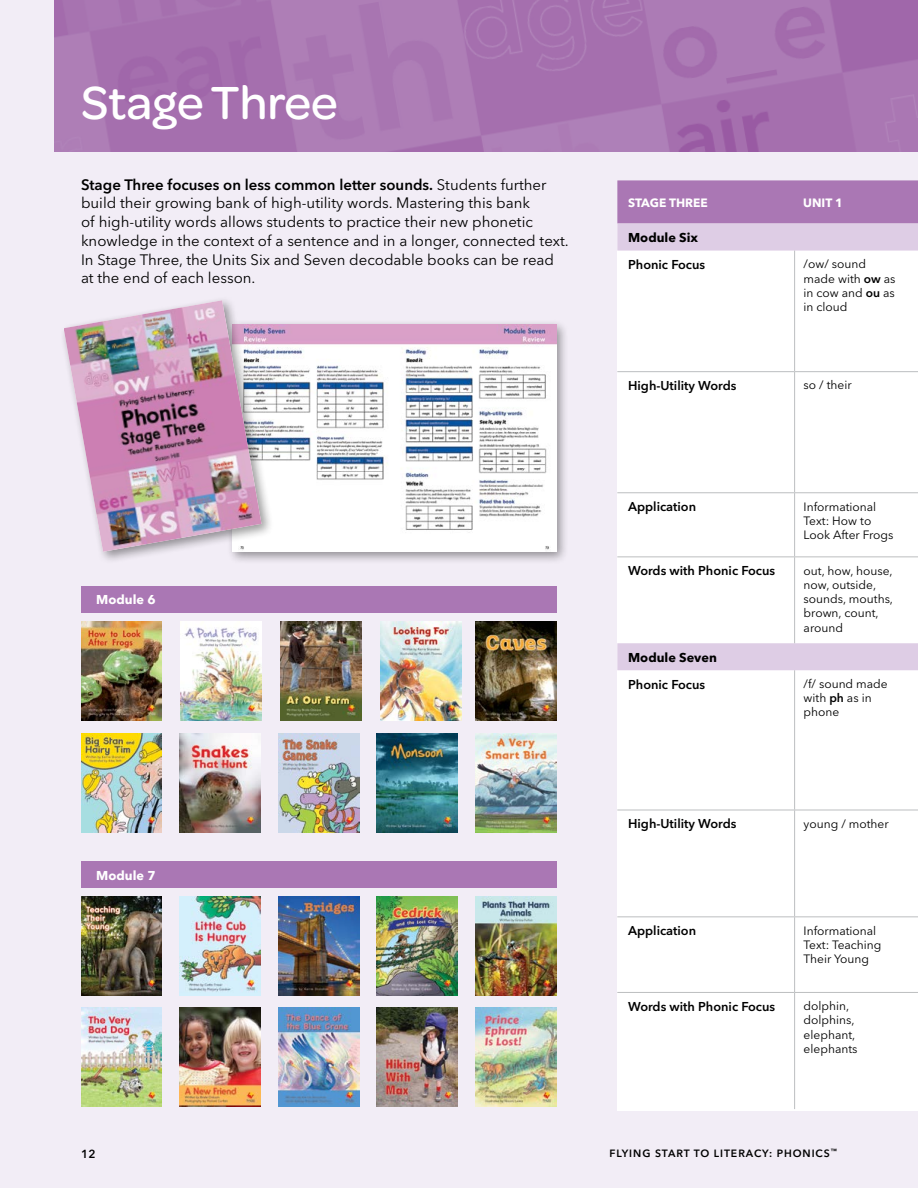
<style>
.page{position:relative;width:918px;height:1188px;background:#f2edf6}
.page>*{position:absolute;margin:0;border:0;box-sizing:border-box;transform-origin:0 0}
.t1{font:500 49.5px "Omnes";color:#fff}
.t2{font:15px/18.8px "Avenir Next LT Pro";color:#000}
.t3{font:600 12.75px "Avenir Next LT Pro";color:#000}
.t4{font:700 12.75px "Avenir Next LT Pro";color:#000}
.t5{font:700 12.75px "Avenir Next LT Pro";color:#fff}
.t6{font:12px/14.2px "Avenir Next LT Pro";color:#000}
.t7{font:700 12px "Avenir Next LT Pro";color:#fff}
.t8{font:600 11.7px "Avenir Next LT Pro";color:#000}
.t9{font:600 10.5px "Avenir Next LT Pro";letter-spacing:.09em;color:#000}
.s1{font-weight:600}
</style>
<div class="page">
<img style="left:54px;top:0;width:864px;height:151px">
<div style="left:617px;top:180px;width:301px;height:931px;background:#fff"></div>
<div style="left:617px;top:180px;width:301px;height:44px;background:#aa77b4"></div>
<svg style="left:617px;top:224px;width:301px;height:446px"></svg>
<hr style="left:794px;top:251px;width:1px;height:120px;background:#bcbec0">
<hr style="left:917px;top:251px;width:1px;height:120px;background:#bcbec0">
<hr style="left:617px;top:371px;width:178px;height:1px;background:#bcbec0">
<hr style="left:795px;top:371px;width:123px;height:1px;background:#bcbec0">
<hr style="left:794px;top:372px;width:1px;height:120px;background:#bcbec0">
<hr style="left:917px;top:372px;width:1px;height:120px;background:#bcbec0">
<hr style="left:617px;top:492px;width:178px;height:1px;background:#bcbec0">
<hr style="left:795px;top:492px;width:123px;height:1px;background:#bcbec0">
<hr style="left:794px;top:493px;width:1px;height:63px;background:#bcbec0">
<hr style="left:917px;top:493px;width:1px;height:63px;background:#bcbec0">
<hr style="left:617px;top:556px;width:178px;height:1px;background:#bcbec0">
<hr style="left:795px;top:556px;width:123px;height:1px;background:#bcbec0">
<hr style="left:794px;top:557px;width:1px;height:86px;background:#bcbec0">
<hr style="left:917px;top:557px;width:1px;height:86px;background:#bcbec0">
<hr style="left:794px;top:670px;width:1px;height:140px;background:#bcbec0">
<hr style="left:917px;top:670px;width:1px;height:140px;background:#bcbec0">
<hr style="left:617px;top:810px;width:178px;height:1px;background:#bcbec0">
<hr style="left:795px;top:810px;width:123px;height:1px;background:#bcbec0">
<hr style="left:794px;top:810px;width:1px;height:106px;background:#bcbec0">
<hr style="left:917px;top:810px;width:1px;height:106px;background:#bcbec0">
<hr style="left:617px;top:916px;width:178px;height:1px;background:#bcbec0">
<hr style="left:795px;top:916px;width:123px;height:1px;background:#bcbec0">
<hr style="left:794px;top:917px;width:1px;height:75px;background:#bcbec0">
<hr style="left:917px;top:917px;width:1px;height:75px;background:#bcbec0">
<hr style="left:617px;top:992px;width:178px;height:1px;background:#bcbec0">
<hr style="left:795px;top:992px;width:123px;height:1px;background:#bcbec0">
<hr style="left:794px;top:993px;width:1px;height:116px;background:#bcbec0">
<hr style="left:917px;top:993px;width:1px;height:116px;background:#bcbec0">
<div style="left:227px;top:319px;width:342px;height:245px;background:#000;opacity:.4"></div>
<img style="left:274px;top:325px;width:282px;height:227px">
<div style="left:59px;top:295px;width:215px;height:269px;background:#000;opacity:.4"></div>
<img style="left:64px;top:300px;width:198px;height:252px">
<img style="left:81px;top:622px;width:81px;height:99px">
<img style="left:181px;top:622px;width:81px;height:99px">
<img style="left:281px;top:622px;width:81px;height:99px">
<img style="left:381px;top:622px;width:81px;height:99px">
<img style="left:475px;top:622px;width:81px;height:99px">
<img style="left:81px;top:733px;width:81px;height:99px">
<img style="left:180px;top:733px;width:81px;height:99px">
<img style="left:278px;top:733px;width:81px;height:99px">
<img style="left:377px;top:733px;width:81px;height:99px">
<img style="left:475px;top:733px;width:81px;height:99px">
<div style="left:81px;top:586px;width:475px;height:27px;background:#aa77b4"></div>
<img style="left:81px;top:1008px;width:81px;height:99px">
<img style="left:180px;top:1008px;width:81px;height:99px">
<img style="left:278px;top:1008px;width:81px;height:99px">
<img style="left:377px;top:1008px;width:81px;height:99px">
<img style="left:475px;top:1008px;width:81px;height:99px">
<img style="left:81px;top:896px;width:81px;height:99px">
<img style="left:180px;top:896px;width:81px;height:99px">
<img style="left:278px;top:896px;width:81px;height:99px">
<img style="left:377px;top:896px;width:81px;height:99px">
<img style="left:475px;top:896px;width:81px;height:99px">
<div style="left:81px;top:861px;width:475px;height:27px;background:#aa77b4"></div>
<h1 class="t1" style="left:81px;top:69px;width:259px">Stage Three</h1>
<p class="t2" style="left:81px;top:175px;width:489px"><span class="s1">Stage Three focuses on less common letter sounds.</span> Students further build their growing bank of high-utility words. Mastering this bank<br>of high-utility words allows students to practice their new phonetic knowledge in the context of a sentence and in a longer, connected text.<br>In Stage Three, the Units Six and Seven decodable books can be read at the end of each lesson.</p>
<p class="t5" style="left:96px;top:592px;width:61px">Module 6</p>
<p class="t5" style="left:96px;top:868px;width:61px">Module 7</p>
<p class="t7" style="left:628px;top:195px;width:81px">STAGE THREE</p>
<p class="t7" style="left:803px;top:195px;width:41px">UNIT 1</p>
<p class="t4" style="left:628px;top:230px;width:71px">Module Six</p>
<p class="t3" style="left:628px;top:257px;width:79px">Phonic Focus</p>
<p class="t6" style="left:804px;top:257px;width:93px">/ow/ sound made with <span class="s1">ow</span> as in cow and <span class="s1">ou</span> as in cloud</p>
<p class="t3" style="left:628px;top:378px;width:110px">High-Utility Words</p>
<p class="t6" style="left:804px;top:378px;width:50px">so / their</p>
<p class="t3" style="left:628px;top:499px;width:70px">Application</p>
<p class="t6" style="left:804px;top:499px;width:91px">Informational<br>Text: How to<br>Look After Frogs</p>
<p class="t3" style="left:628px;top:563px;width:149px">Words with Phonic Focus</p>
<p class="t6" style="left:804px;top:563px;width:91px">out, how, house, now, outside, sounds, mouths, brown, count, around</p>
<p class="t4" style="left:628px;top:649px;width:90px">Module Seven</p>
<p class="t3" style="left:628px;top:676px;width:79px">Phonic Focus</p>
<p class="t6" style="left:804px;top:677px;width:86px">/f/ sound made with <span class="s1">ph</span> as in phone</p>
<p class="t3" style="left:628px;top:816px;width:110px">High-Utility Words</p>
<p class="t6" style="left:804px;top:816px;width:87px">young / mother</p>
<p class="t3" style="left:628px;top:923px;width:70px">Application</p>
<p class="t6" style="left:804px;top:923px;width:79px">Informational<br>Text: Teaching<br>Their Young</p>
<p class="t3" style="left:628px;top:999px;width:149px">Words with Phonic Focus</p>
<p class="t6" style="left:804px;top:999px;width:55px">dolphin, dolphins, elephant, elephants</p>
<p class="t8" style="left:81px;top:1146px;width:16px">12</p>
<p class="t9" style="left:609px;top:1147px;width:229px">FLYING START TO LITERACY: PHONICS<sup>™</sup></p>
</div>
